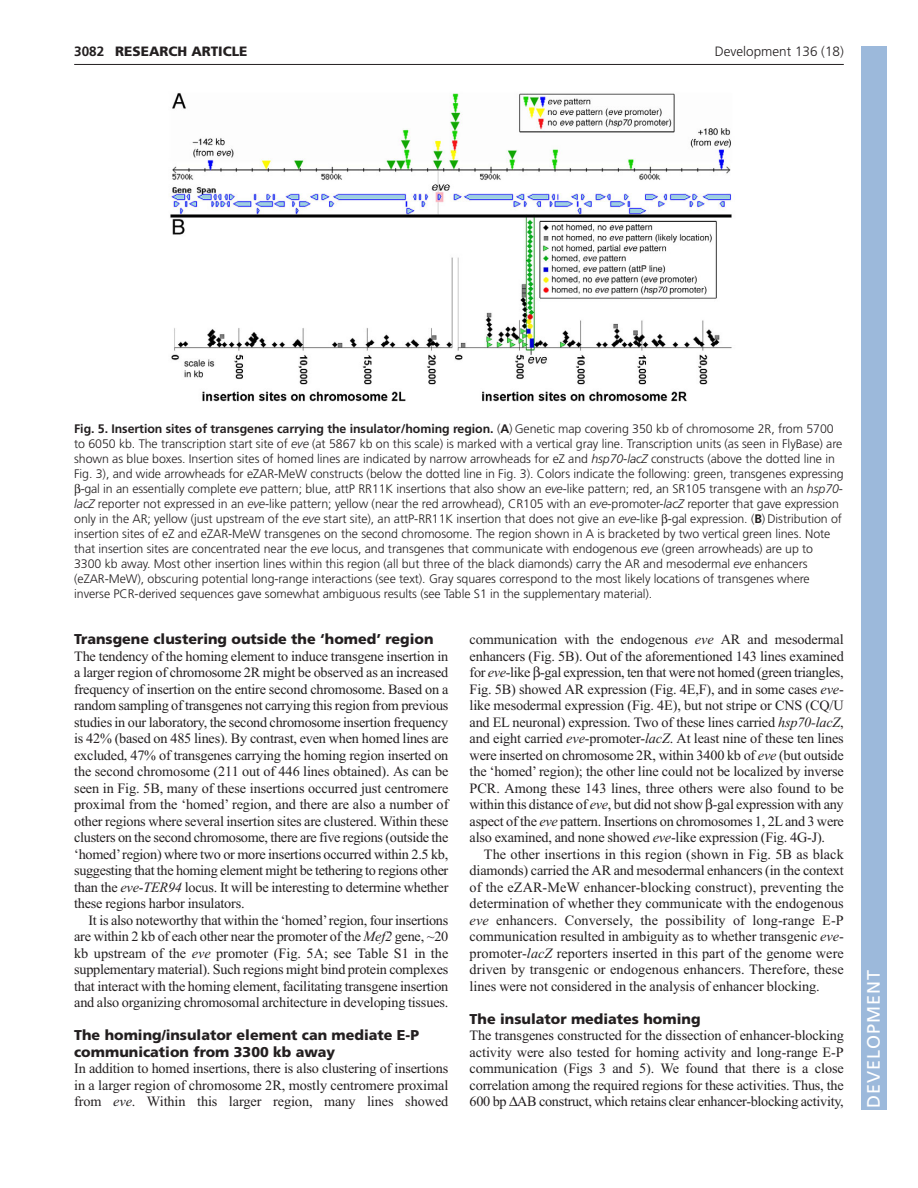
<style>
.page{position:relative;width:918px;height:1188px;background:#fff}
.page>*{position:absolute;margin:0;border:0;box-sizing:border-box;transform-origin:0 0}
.t1{font:18px "Frutiger LT Std";letter-spacing:.055em;color:#fff}
.t2{font:14.25px/16.5px "Times New Roman";letter-spacing:-.015em;color:#231f20;text-align:justify}
.t3{font:900 14.25px/16.5px "Frutiger LT Std";color:#231f20}
.t4{font:300 13.5px "Frutiger LT Std";color:#231f20}
.t5{font:900 13.5px "Frutiger LT Std";color:#231f20}
.t6{font:700 13.5px "Frutiger LT Std";color:#231f20}
.t7{font:300 12.3px "Frutiger LT Std";letter-spacing:-.005em;color:#231f20}
.t8{font:700 12.3px "Frutiger LT Std";letter-spacing:-.005em;color:#231f20}
.s1{font-weight:300}
.s2{font-style:italic}
.s3{font-weight:700}
</style>
<div class="page">
<hr style="left:74px;top:64px;width:770px;height:1px;background:#231f20">
<img style="left:169px;top:93px;width:563px;height:309px">
<div style="left:861px;top:46px;width:25px;height:1064px;background:#9cb9db"></div>
<p class="t6" style="left:74px;top:46px;width:32px">3082</p>
<p class="t5" style="left:115px;top:46px;width:134px">RESEARCH ARTICLE</p>
<p class="t4" style="left:715px;top:46px;width:131px">Development 136 (18)</p>
<p class="t8" style="left:74px;top:424px;width:761px">Fig. 5. Insertion sites of transgenes carrying the insulator/homing region. <span class="s1">(</span>A<span class="s1">) Genetic map covering 350 kb of chromosome 2R, from 5700</span></p>
<p class="t7" style="left:74px;top:439px;width:770px">to 6050 kb. The transcription start site of <span class="s2">eve</span> (at 5867 kb on this scale) is marked with a vertical gray line. Transcription units (as seen in FlyBase) are</p>
<p class="t7" style="left:74px;top:454px;width:762px">shown as blue boxes. Insertion sites of homed lines are indicated by narrow arrowheads for eZ and <span class="s2">hsp70-lacZ</span> constructs (above the dotted line in</p>
<p class="t7" style="left:74px;top:469px;width:771px">Fig. 3), and wide arrowheads for eZAR-MeW constructs (below the dotted line in Fig. 3). Colors indicate the following: green, transgenes expressing</p>
<p class="t7" style="left:81px;top:484px;width:764px">-gal in an essentially complete <span class="s2">eve</span> pattern; blue, attP RR11K insertions that also show an <span class="s2">eve</span>-like pattern; red, an SR105 transgene with an <span class="s2">hsp70</span>-</p>
<p class="t7" style="left:74px;top:499px;width:766px"><span class="s2">lacZ</span> reporter not expressed in an <span class="s2">eve</span>-like pattern; yellow (near the red arrowhead), CR105 with an <span class="s2">eve</span>-promoter-<span class="s2">lacZ</span> reporter that gave expression</p>
<p class="t7" style="left:74px;top:514px;width:769px">only in the AR; yellow (just upstream of the <span class="s2">eve</span> start site), an attP-RR11K insertion that does not give an <span class="s2">eve</span>-like -gal expression. (<span class="s3">B</span>) Distribution of</p>
<p class="t7" style="left:74px;top:529px;width:758px">insertion sites of eZ and eZAR-MeW transgenes on the second chromosome. The region shown in A is bracketed by two vertical green lines. Note</p>
<p class="t7" style="left:74px;top:544px;width:740px">that insertion sites are concentrated near the <span class="s2">eve</span> locus, and transgenes that communicate with endogenous <span class="s2">eve</span> (green arrowheads) are up to</p>
<p class="t7" style="left:74px;top:559px;width:735px">3300 kb away. Most other insertion lines within this region (all but three of the black diamonds) carry the AR and mesodermal <span class="s2">eve</span> enhancers</p>
<p class="t7" style="left:74px;top:574px;width:737px">(eZAR-MeW), obscuring potential long-range interactions (see text). Gray squares correspond to the most likely locations of transgenes where</p>
<p class="t7" style="left:74px;top:589px;width:580px">inverse PCR-derived sequences gave somewhat ambiguous results (see Table S1 in the supplementary material).</p>
<p class="t3" style="left:74px;top:632px;width:361px">Transgene clustering outside the ‘homed’ region</p>
<p class="t2" style="left:74px;top:649px;width:376px">The tendency of the homing element to induce transgene insertion in a larger region of chromosome 2R might be observed as an increased frequency of insertion on the entire second chromosome. Based on a random sampling of transgenes not carrying this region from previous studies in our laboratory, the second chromosome insertion frequency is 42% (based on 485 lines). By contrast, even when homed lines are excluded, 47% of transgenes carrying the homing region inserted on the second chromosome (211 out of 446 lines obtained). As can be seen in Fig. 5B, many of these insertions occurred just centromere proximal from the ‘homed’ region, and there are also a number of other regions where several insertion sites are clustered. Within these clusters on the second chromosome, there are five regions (outside the ‘homed’ region) where two or more insertions occurred within 2.5 kb, suggesting that the homing element might be tethering to regions other than the <span class="s2">eve</span>-<span class="s2">TER94</span> locus. It will be interesting to determine whether these regions harbor insulators.</p>
<p class="t2" style="left:74px;top:913px;width:376px;text-indent:14px">It is also noteworthy that within the ‘homed’ region, four insertions are within 2 kb of each other near the promoter of the <span class="s2">Mef2</span> gene, ~20 kb upstream of the <span class="s2">eve</span> promoter (Fig. 5A; see Table S1 in the supplementary material). Such regions might bind protein complexes that interact with the homing element, facilitating transgene insertion and also organizing chromosomal architecture in developing tissues.</p>
<p class="t3" style="left:74px;top:1028px;width:346px">The homing/insulator element can mediate E-P communication from 3300 kb away</p>
<p class="t2" style="left:74px;top:1062px;width:376px">In addition to homed insertions, there is also clustering of insertions in a larger region of chromosome 2R, mostly centromere proximal from <span class="s2">eve</span>. Within this larger region, many lines showed</p>
<p class="t2" style="left:470px;top:633px;width:376px">communication with the endogenous <span class="s2">eve</span> AR and mesodermal enhancers (Fig. 5B). Out of the aforementioned 143 lines examined for <span class="s2">eve</span>-like -gal expression, ten that were not homed (green triangles, Fig. 5B) showed AR expression (Fig. 4E,F), and in some cases <span class="s2">eve&shy;</span>like mesodermal expression (Fig. 4E), but not stripe or CNS (CQ/U and EL neuronal) expression. Two of these lines carried <span class="s2">hsp70-lacZ</span>, and eight carried <span class="s2">eve</span>-promoter-<span class="s2">lacZ</span>. At least nine of these ten lines were inserted on chromosome 2R, within 3400 kb of <span class="s2">eve</span> (but outside the ‘homed’ region); the other line could not be localized by inverse PCR. Among these 143 lines, three others were also found to be within this distance of <span class="s2">eve</span>, but did not show -gal expression with any aspect of the <span class="s2">eve</span> pattern. Insertions on chromosomes 1, 2L and 3 were also examined, and none showed <span class="s2">eve</span>-like expression (Fig. 4G-J).</p>
<p class="t2" style="left:470px;top:847px;width:376px;text-indent:14px">The other insertions in this region (shown in Fig. 5B as black diamonds) carried the AR and mesodermal enhancers (in the context of the eZAR-MeW enhancer-blocking construct), preventing the determination of whether they communicate with the endogenous <span class="s2">eve</span> enhancers. Conversely, the possibility of long-range E-P communication resulted in ambiguity as to whether transgenic <span class="s2">eve&shy;</span>promoter-<span class="s2">lacZ</span> reporters inserted in this part of the genome were driven by transgenic or endogenous enhancers. Therefore, these lines were not considered in the analysis of enhancer blocking.</p>
<p class="t3" style="left:470px;top:1012px;width:232px">The insulator mediates homing</p>
<p class="t2" style="left:470px;top:1029px;width:376px">The transgenes constructed for the dissection of enhancer-blocking activity were also tested for homing activity and long-range E-P communication (Figs 3 and 5). We found that there is a close correlation among the required regions for these activities. Thus, the 600 bp AB construct, which retains clear enhancer-blocking activity,</p>
<p class="t1" style="left:863px;top:1108px;width:140px;rotate:-90deg">DEVELOPMENT</p>
</div>
